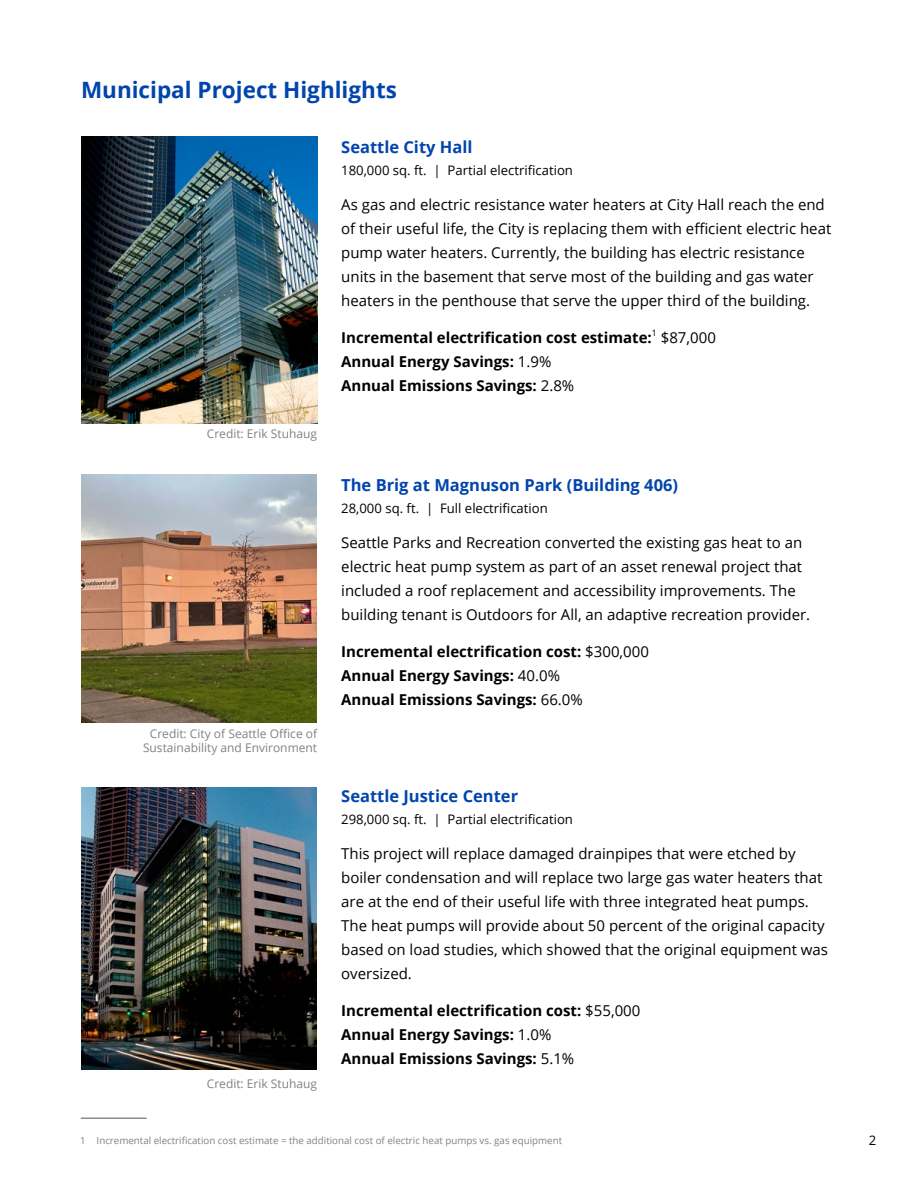
<style>
.page{position:relative;width:918px;height:1188px;background:#fff}
.page>*{position:absolute;margin:0;border:0;box-sizing:border-box;transform-origin:0 0}
.t1{font:700 22.5px "Open Sans";color:#0045ad}
.t2{font:700 16.5px "Open Sans";color:#0045ad}
.t3{font:15px/24px "Open Sans";color:#000}
.t4{font:700 15px/24px "Open Sans";color:#000}
.t5{font:13.2px "Open Sans";color:#000}
.t6{font:12px/13.5px "Open Sans";color:#808285;text-align:center}
.t7{font:9.75px "Open Sans";color:#808285}
.s1{font-weight:400}
</style>
<div class="page">
<hr style="left:81px;top:1118px;width:66px;height:1px;background:#4d525a">
<img style="left:81px;top:137px;width:236px;height:286px">
<img style="left:81px;top:475px;width:235px;height:247px">
<img style="left:81px;top:788px;width:235px;height:281px">
<h1 class="t1" style="left:81px;top:74px;width:317px">Municipal Project Highlights</h1>
<p class="t6" style="left:207px;top:426px;width:112px">Credit: Erik Stuhaug</p>
<p class="t6" style="left:143px;top:727px;width:176px">Credit: City of Seattle Office of<br>Sustainability and Environment</p>
<p class="t6" style="left:207px;top:1076px;width:112px">Credit: Erik Stuhaug</p>
<p class="t2" style="left:341px;top:135px;width:133px">Seattle City Hall</p>
<p class="t5" style="left:341px;top:161px;width:233px">180,000 sq. ft. | Partial electrification</p>
<p class="t3" style="left:341px;top:192px;width:492px">As gas and electric resistance water heaters at City Hall reach the end of their useful life, the City is replacing them with efficient electric heat pump water heaters. Currently, the building has electric resistance units in the basement that serve most of the building and gas water heaters in the penthouse that serve the upper third of the building.</p>
<p class="t4" style="left:341px;top:325px;width:376px">Incremental electrification cost estimate:<sup>1</sup> <span class="s1">$87,000<br></span>Annual Energy Savings: <span class="s1">1.9%<br></span>Annual Emissions Savings: <span class="s1">2.8%</span></p>
<p class="t2" style="left:341px;top:473px;width:338px">The Brig at Magnuson Park (Building 406)</p>
<p class="t5" style="left:341px;top:500px;width:208px">28,000 sq. ft. | Full electrification</p>
<p class="t3" style="left:341px;top:530px;width:470px">Seattle Parks and Recreation converted the existing gas heat to an electric heat pump system as part of an asset renewal project that included a roof replacement and accessibility improvements. The building tenant is Outdoors for All, an adaptive recreation provider.</p>
<p class="t4" style="left:341px;top:639px;width:309px">Incremental electrification cost: <span class="s1">$300,000<br></span>Annual Energy Savings: <span class="s1">40.0%<br></span>Annual Emissions Savings: <span class="s1">66.0%</span></p>
<p class="t2" style="left:341px;top:784px;width:178px">Seattle Justice Center</p>
<p class="t5" style="left:341px;top:810px;width:233px">298,000 sq. ft. | Partial electrification</p>
<p class="t3" style="left:341px;top:841px;width:488px">This project will replace damaged drainpipes that were etched by boiler condensation and will replace two large gas water heaters that are at the end of their useful life with three integrated heat pumps.<br>The heat pumps will provide about 50 percent of the original capacity based on load studies, which showed that the original equipment was oversized.</p>
<p class="t4" style="left:341px;top:998px;width:301px">Incremental electrification cost: <span class="s1">$55,000<br></span>Annual Energy Savings: <span class="s1">1.0%<br></span>Annual Emissions Savings: <span class="s1">5.1%</span></p>
<p class="t7" style="left:80px;top:1134px;width:483px">1 Incremental electrification cost estimate = the additional cost of electric heat pumps vs. gas equipment</p>
<p class="t5" style="left:869px;top:1131px;width:9px">2</p>
</div>
